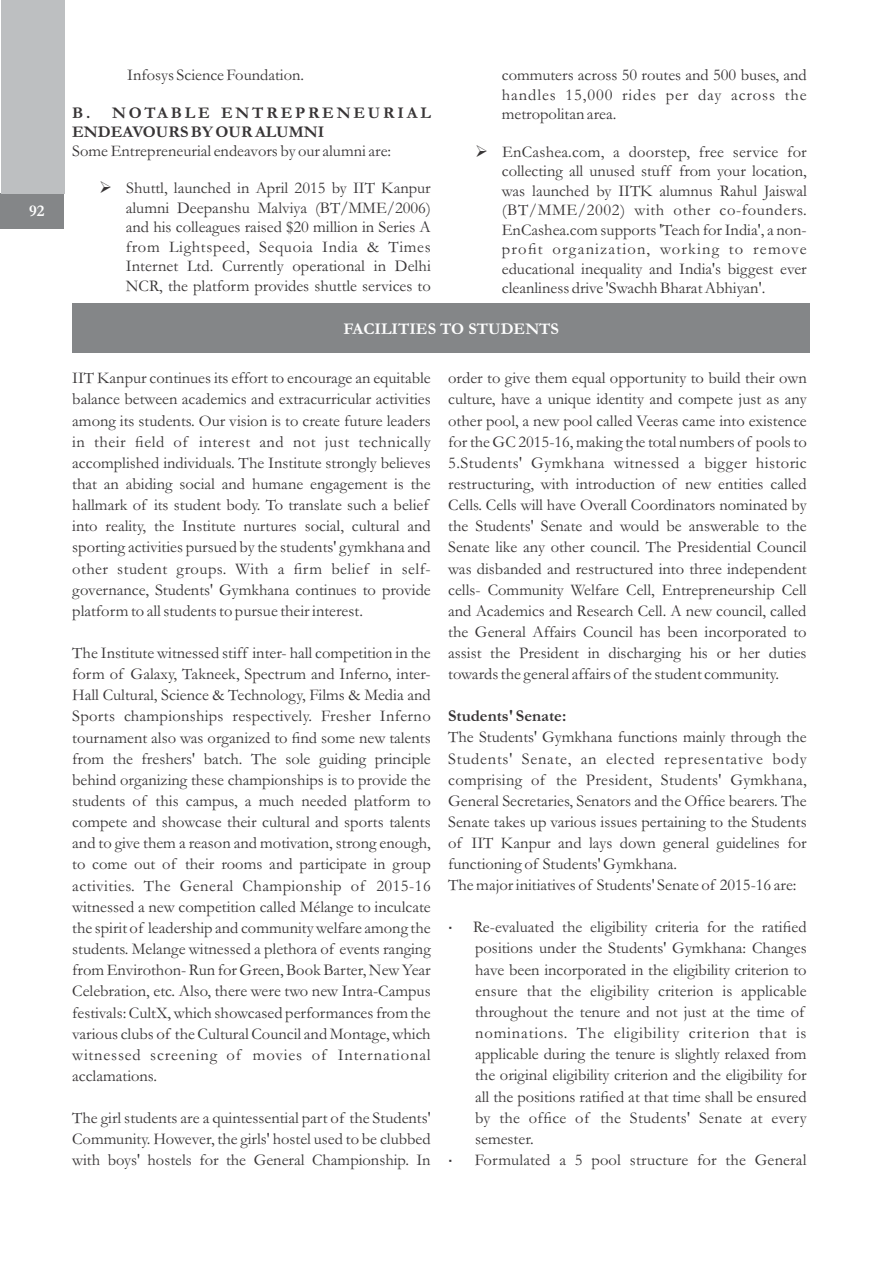
<style>
.page{position:relative;width:893px;height:1263px;background:#fff}
.page>*{position:absolute;margin:0;border:0;box-sizing:border-box;transform-origin:0 0}
.t1{font:16.5px/21.1px "Garamond";color:#373435;text-align:justify}
.t2{font:700 16.5px/19px "Garamond";letter-spacing:.15em;color:#373435}
.t3{font:700 16.5px "Garamond";color:#fefefe}
.t4{font:700 16.35px "Garamond";color:#fefefe}
.s1{font-weight:400}
.s2{font-weight:700}
</style>
<div class="page">
<div style="left:72px;top:303px;width:738px;height:50px;background:#848688"></div>
<div style="left:1px;top:193px;width:63px;height:36px;background:#848688"></div>
<div style="left:1px;top:0;width:63px;height:194px;background:#bdbfc1"></div>
<p class="t4" style="left:29px;top:205px;width:17px">92</p>
<p class="t1" style="left:502px;top:67px;width:306px;line-height:19.5px">commuters across 50 routes and 500 buses, and handles 15,000 rides per day across the metropolitan area.</p>
<p class="t1" style="left:502px;top:144px;width:306px;line-height:19.5px;text-indent:-27px">➢ EnCashea.com, a doorstep, free service for collecting all unused stuff from your location, was launched by IITK alumnus Rahul Jaiswal (BT/MME/2002) with other co-founders.<br>EnCashea.com supports 'Teach for India', a non&shy;profit organization, working to remove educational inequality and India's biggest ever cleanliness drive 'Swachh Bharat Abhiyan'.</p>
<p class="t3" style="left:344px;top:323px;width:217px">FACILITIES TO STUDENTS</p>
<p class="t1" style="left:72px;top:369px;width:360px;text-align:left">IIT Kanpur continues its effort to encourage an equitable balance between academics and extracurricular activities among its students. Our vision is to create future leaders in their field of interest and not just technically accomplished individuals. The Institute strongly believes that an abiding social and humane engagement is the hallmark of its student body. To translate such a belief into reality, the Institute nurtures social, cultural and sporting activities pursued by the students' gymkhana and other student groups. With a firm belief in self&shy;governance, Students' Gymkhana continues to provide platform to all students to pursue their interest.</p>
<p class="t1" style="left:72px;top:644px;width:360px">The Institute witnessed stiff inter- hall competition in the form of Galaxy, Takneek, Spectrum and Inferno, inter-Hall Cultural, Science &amp; Technology, Films &amp; Media and Sports championships respectively. Fresher Inferno tournament also was organized to find some new talents from the freshers' batch. The sole guiding principle behind organizing these championships is to provide the students of this campus, a much needed platform to compete and showcase their cultural and sports talents and to give them a reason and motivation, strong enough, to come out of their rooms and participate in group activities. The General Championship of 2015-16 witnessed a new competition called Mélange to inculcate the spirit of leadership and community welfare among the students. Melange witnessed a plethora of events ranging from Envirothon- Run for Green, Book Barter, New Year Celebration, etc. Also, there were two new Intra-Campus festivals: CultX, which showcased performances from the various clubs of the Cultural Council and Montage, which witnessed screening of movies of International acclamations.</p>
<p class="t1" style="left:72px;top:1109px;width:360px">The girl students are a quintessential part of the Students' Community. However, the girls' hostel used to be clubbed with boys' hostels for the General Championship. In</p>
<p class="t1" style="left:127px;top:66px;width:179px">Infosys Science Foundation.</p>
<p class="t2" style="left:72px;top:105px;width:360px">B. NOTABLE ENTREPRENEURIAL<br>ENDEAVOURS BY OUR ALUMNI<br><span class="s1">Some Entrepreneurial endeavors by our alumni are:</span></p>
<p class="t1" style="left:126px;top:180px;width:307px;line-height:19.5px;text-indent:-27px">➢ Shuttl, launched in April 2015 by IIT Kanpur alumni Deepanshu Malviya (BT/MME/2006) and his colleagues raised $20 million in Series A from Lightspeed, Sequoia India &amp; Times Internet Ltd. Currently operational in Delhi NCR, the platform provides shuttle services to</p>
<p class="t1" style="left:448px;top:369px;width:360px">order to give them equal opportunity to build their own culture, have a unique identity and compete just as any other pool, a new pool called Veeras came into existence for the GC 2015-16, making the total numbers of pools to 5.Students' Gymkhana witnessed a bigger historic restructuring, with introduction of new entities called Cells. Cells will have Overall Coordinators nominated by the Students' Senate and would be answerable to the Senate like any other council. The Presidential Council was disbanded and restructured into three independent cells- Community Welfare Cell, Entrepreneurship Cell and Academics and Research Cell. A new council, called the General Affairs Council has been incorporated to assist the President in discharging his or her duties towards the general affairs of the student community.</p>
<p class="t1" style="left:448px;top:707px;width:360px;text-align:left"><span class="s2">Students' Senate:<br></span>The Students' Gymkhana functions mainly through the Students' Senate, an elected representative body comprising of the President, Students' Gymkhana, General Secretaries, Senators and the Office bearers. The Senate takes up various issues pertaining to the Students of IIT Kanpur and lays down general guidelines for functioning of Students' Gymkhana.<br>The major initiatives of Students' Senate of 2015-16 are:</p>
<p class="t1" style="left:473px;top:918px;width:335px;text-align:left">Re-evaluated the eligibility criteria for the ratified positions under the Students' Gymkhana: Changes have been incorporated in the eligibility criterion to ensure that the eligibility criterion is applicable throughout the tenure and not just at the time of nominations. The eligibility criterion that is applicable during the tenure is slightly relaxed from the original eligibility criterion and the eligibility for all the positions ratified at that time shall be ensured by the office of the Students' Senate at every semester.<br>Formulated a 5 pool structure for the General</p>
</div>
